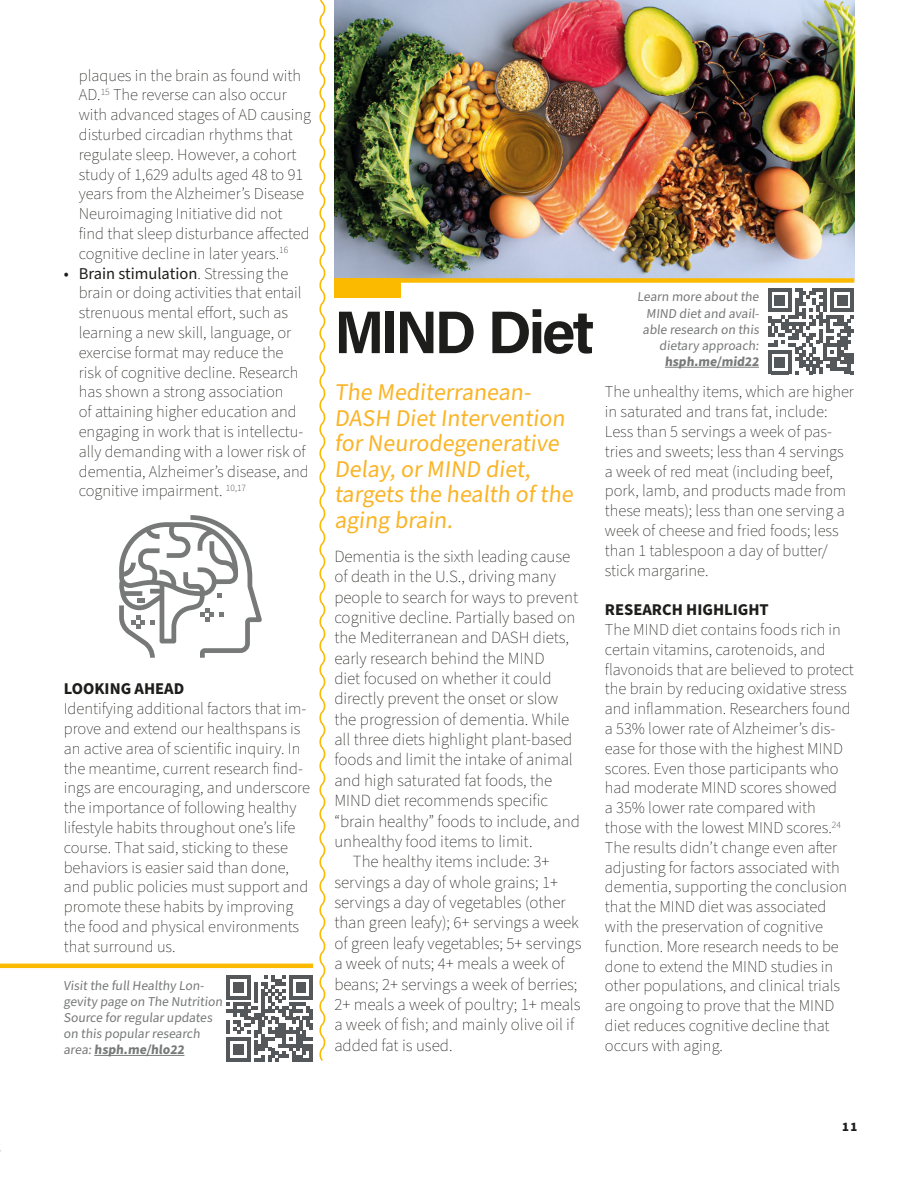
<style>
.page{position:relative;width:918px;height:1188px;background:#fff}
.page>*{position:absolute;margin:0;border:0;box-sizing:border-box;transform-origin:0 0}
.Titles{font:700 60.15px "Acumin Pro";letter-spacing:-.055em;color:#1d1d1b;scale:.94 1}
.Pull_Quote_-_Yellow{font:24px/25.5px "Source Sans Pro";color:#fab427}
.Images_Description{font:200 16.95px/20.4px "Source Sans Pro";color:#1d1d1b}
.Images_Description-2{font:200 16.5px/19.8px "Source Sans Pro";color:#1d1d1b}
.Images_Description-3{font:700 16.5px "Source Sans Pro";color:#1d1d1b}
.Body_Text{font:13.5px/16.2px "Source Sans Pro";color:#777878}
.t1{font:900 12.75px "Source Sans Pro";color:#1d1d1b}
.s1{font-weight:400}
.s2{font-weight:700;color:#787979}
</style>
<div class="page">
<hr style="left:94px;top:1055px;width:90px;height:1px;background:#787979">
<hr style="left:0;top:964px;width:313px;height:4px;background:#fbba00">
<svg style="left:768px;top:288px;width:86px;height:86px"></svg>
<hr style="left:665px;top:367px;width:94px;height:1px;background:#787979">
<img style="left:334px;top:0;width:520px;height:278px">
<svg style="left:119px;top:0;width:207px;height:1062px"></svg>
<div style="left:381px;top:278px;width:473px;height:5px;background:#fbba00"></div>
<div style="left:334px;top:278px;width:67px;height:19px;background:#fbba00"></div>
<p class="Images_Description-2" style="left:79px;top:66px;width:234px">plaques in the brain as found with AD.<sup>15</sup> The reverse can also occur with advanced stages of AD causing disturbed circadian rhythms that regulate sleep. However, a cohort study of 1,629 adults aged 48 to 91 years from the Alzheimer’s Disease Neuroimaging Initiative did not find that sleep disturbance affected cognitive decline in later years.<sup>16</sup></p>
<p class="Images_Description-2" style="left:79px;top:264px;width:232px;text-indent:-15px"><span class="s1">• Brain stimulation</span>. Stressing the brain or doing activities that entail strenuous mental effort, such as learning a new skill, language, or exercise format may reduce the risk of cognitive decline. Research has shown a strong association<br>of attaining higher education and engaging in work that is intellectu&shy;ally demanding with a lower risk of dementia, Alzheimer’s disease, and cognitive impairment. <sup>10,17</sup></p>
<p class="Images_Description-3" style="left:64px;top:678px;width:122px">LOOKING AHEAD</p>
<p class="Images_Description-2" style="left:64px;top:699px;width:248px">Identifying additional factors that im&shy;prove and extend our healthspans is an active area of scientific inquiry. In the meantime, current research find&shy;ings are encouraging, and underscore the importance of following healthy lifestyle habits throughout one’s life course. That said, sticking to these behaviors is easier said than done, and public policies must support and promote these habits by improving the food and physical environments that surround us.</p>
<p class="Body_Text" style="left:64px;top:977px;width:162px">Visit the fullHealthy Lon&shy;gevity page on The Nutrition<br>Source for regular updates on this popular research area:<span class="s2">hsph.me/hlo22</span></p>
<h2 class="Titles" style="left:334px;top:290px;width:278px">MIND Diet</h2>
<h3 class="Pull_Quote_-_Yellow" style="left:334px;top:380px;width:244px">The Mediterranean-<br>DASH Diet Intervention for Neurodegenerative<br>Delay,or MIND diet, targets the health of the aging brain.</h3>
<p class="Images_Description" style="left:334px;top:547px;width:247px">Dementia is the sixth leading cause of death in the U.S., driving many people to search for ways to prevent cognitive decline. Partially based on the Mediterranean and DASH diets, early research behind the MIND<br>diet focused on whether it could directly prevent the onset or slow the progression of dementia. While all three diets highlight plant-based foods and limit the intake of animal and high saturated fat foods, the MIND diet recommends specific “brain healthy” foods to include, and unhealthy food items to limit.</p>
<p class="Images_Description" style="left:334px;top:852px;width:249px;text-indent:19px">The healthy items include: 3+ servings a day of whole grains; 1+ servings a day of vegetables (other than green leafy); 6+ servings a week of green leafy vegetables; 5+ servings a week of nuts; 4+ meals a week of beans; 2+ servings a week of berries;<br>2+ meals a week of poultry; 1+ meals a week of fish; and mainly olive oil if added fat is used.</p>
<p class="Body_Text" style="left:637px;top:289px;width:125px;text-align:right">Learn more about the<br>MIND diet and avail&shy;able research on this dietary approach: <span class="s2">hsph.me/mid22</span></p>
<p class="Images_Description-2" style="left:605px;top:383px;width:251px">The unhealthy items, which are higher in saturated and trans fat, include:<br>Less than 5 servings a week of pas&shy;tries and sweets; less than 4 servings a week of red meat (including beef, pork, lamb, and products made from these meats); less than one serving a week of cheese and fried foods; less than 1 tablespoon a day of butter/ stick margarine.</p>
<p class="Images_Description-3" style="left:605px;top:599px;width:165px">RESEARCH HIGHLIGHT</p>
<p class="Images_Description-2" style="left:605px;top:620px;width:251px">The MIND diet contains foods rich in certain vitamins, carotenoids, and flavonoids that are believed to protect the brain by reducing oxidative stress and inflammation. Researchers found a 53% lower rate of Alzheimer’s dis&shy;ease for those with the highest MIND scores. Even those participants who had moderate MIND scores showed<br>a 35% lower rate compared with those with the lowest MIND scores.<sup>24<br></sup>The results didn’t change even after adjusting for factors associated with dementia, supporting the conclusion that the MIND diet was associated with the preservation of cognitive function. More research needs to be done to extend the MIND studies in other populations, and clinical trials are ongoing to prove that the MIND diet reduces cognitive decline that occurs with aging.</p>
<p class="t1" style="left:842px;top:1118px;width:16px">11</p>
</div>
